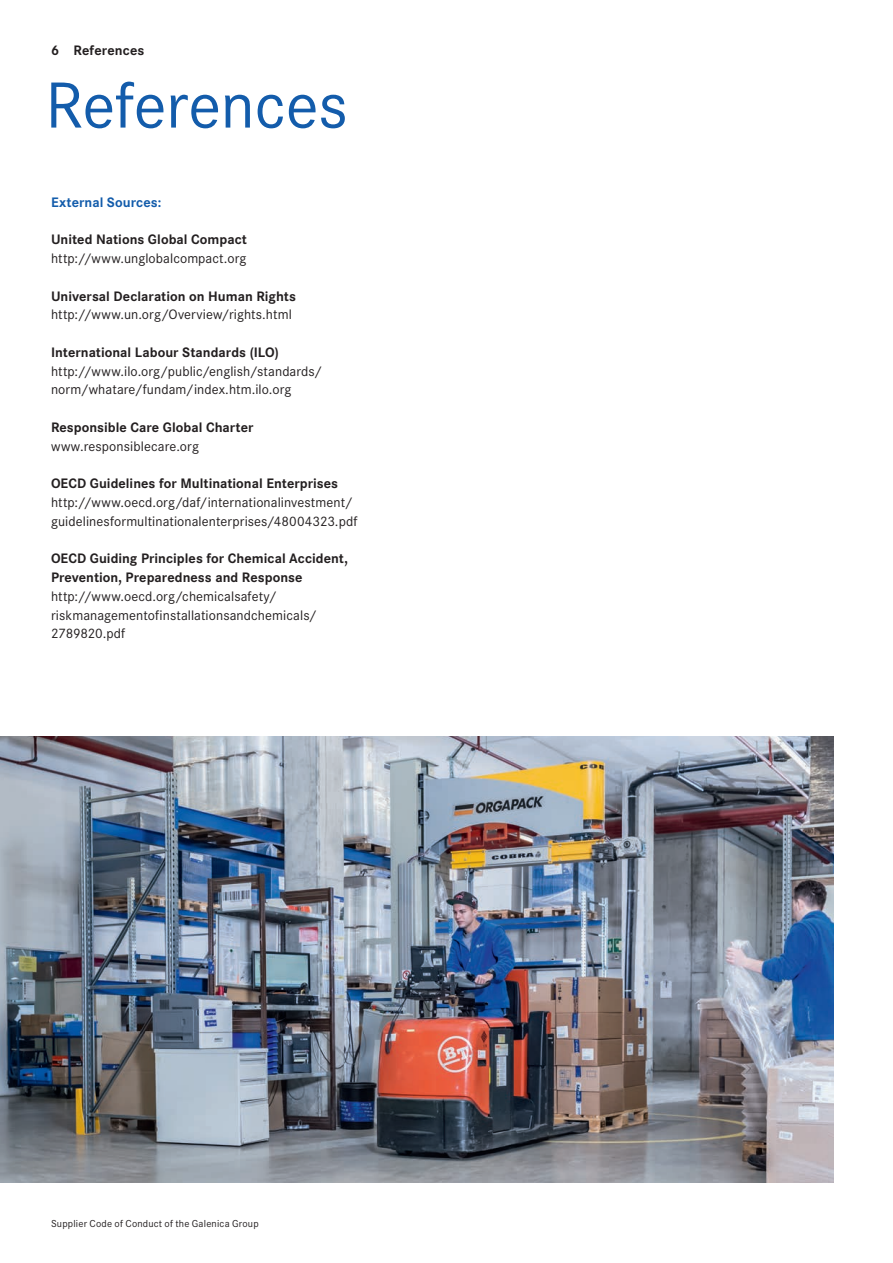
<style>
.page{position:relative;width:893px;height:1263px;background:#fff}
.page>*{position:absolute;margin:0;border:0;box-sizing:border-box;transform-origin:0 0}
.t1{font:67.5px "Corporate S";letter-spacing:-.005em;color:#135cab}
.t2{font:14.25px/18.8px "Corporate S";letter-spacing:.005em;color:#231f20}
.t3{font:700 14.25px/18.8px "Corporate S";letter-spacing:.005em;color:#231f20}
.t4{font:700 14.25px "Corporate S";letter-spacing:.005em;color:#135cab}
.t5{font:10.5px "Corporate S";letter-spacing:.02em;color:#231f20}
</style>
<div class="page">
<img style="left:0;top:736px;width:833px;height:446px">
<p class="t3" style="left:51px;top:42px;width:95px">6 References</p>
<h1 class="t1" style="left:45px;top:67px;width:304px">References</h1>
<p class="t4" style="left:51px;top:194px;width:112px">External Sources:</p>
<p class="t3" style="left:51px;top:231px;width:197px">United Nations Global Compact</p>
<p class="t2" style="left:51px;top:249px;width:197px">http://www.unglobalcompact.org</p>
<p class="t3" style="left:51px;top:287px;width:247px">Universal Declaration on Human Rights</p>
<p class="t2" style="left:51px;top:305px;width:242px">http://www.un.org/Overview/rights.html</p>
<p class="t3" style="left:51px;top:343px;width:229px">International Labour Standards (ILO)</p>
<p class="t2" style="left:51px;top:362px;width:273px">http://www.ilo.org/public/english/standards/ norm/whatare/fundam/index.htm.ilo.org</p>
<p class="t3" style="left:51px;top:418px;width:204px">Responsible Care Global Charter</p>
<p class="t2" style="left:51px;top:437px;width:149px">www.responsiblecare.org</p>
<p class="t3" style="left:51px;top:474px;width:289px">OECD Guidelines for Multinational Enterprises</p>
<p class="t2" style="left:51px;top:493px;width:308px">http://www.oecd.org/daf/internationalinvestment/ guidelinesformultinationalenterprises/48004323.pdf</p>
<p class="t3" style="left:51px;top:549px;width:299px">OECD Guiding Principles for Chemical Accident,<br>Prevention, Preparedness and Response</p>
<p class="t2" style="left:51px;top:587px;width:268px">http://www.oecd.org/chemicalsafety/ riskmanagementofinstallationsandchemicals/<br>2789820.pdf</p>
<p class="t5" style="left:51px;top:1218px;width:209px">Supplier Code of Conduct of the Galenica Group</p>
</div>
